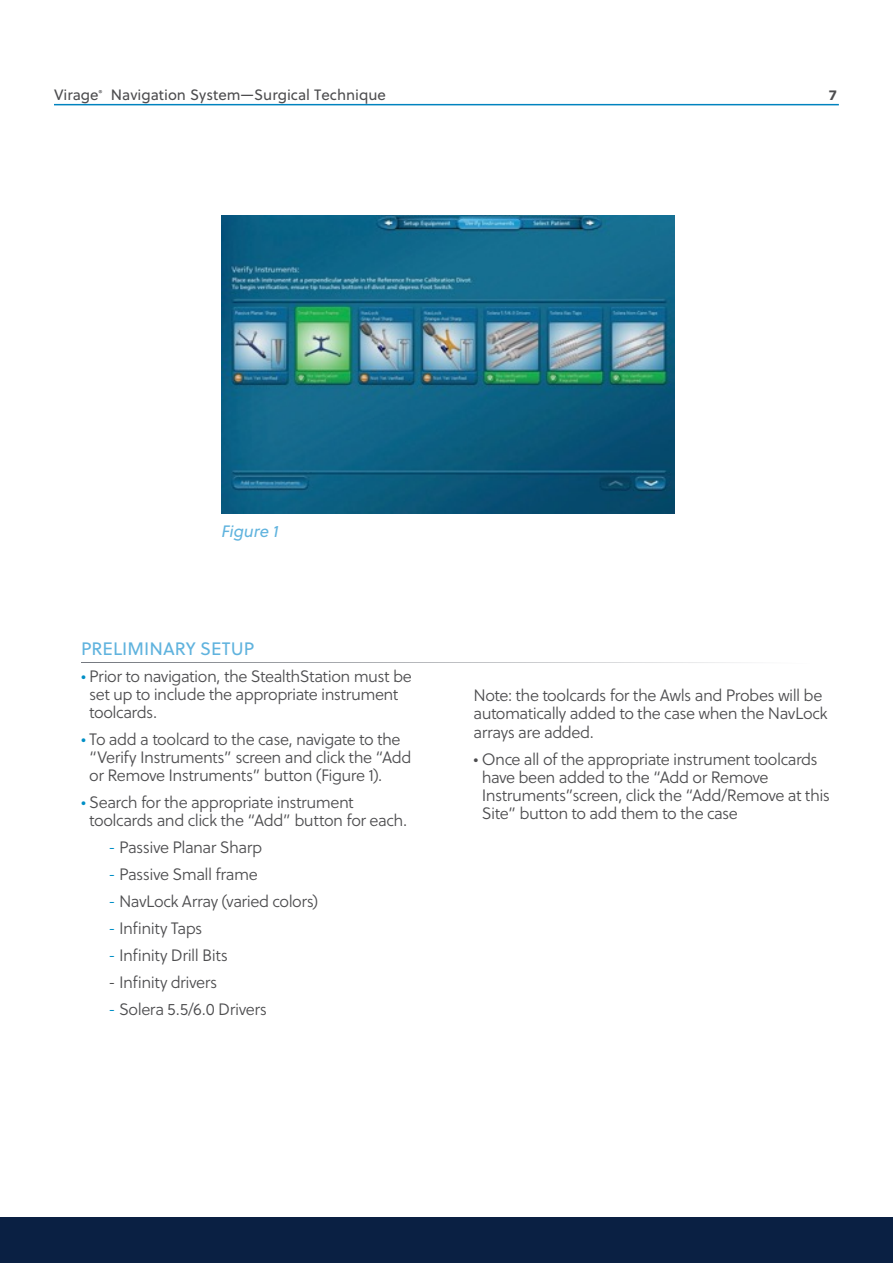
<style>
.page{position:relative;width:893px;height:1263px;background:#fff}
.page>*{position:absolute;margin:0;border:0;box-sizing:border-box;transform-origin:0 0}
.t1{font:18px "Soleil";letter-spacing:.005em;color:#60b3de}
.t2{font:16.5px/18px "Soleil Lt";letter-spacing:-.03em;color:#4d4d4f}
.t3{font:italic 16.5px "Soleil";letter-spacing:-.005em;color:#60b3de}
.t4{font:15px "Soleil";color:#4d4d4f}
.t5{font:700 15px "Slate Pro";color:#4d4d4f}
.s1{color:#008fc6}
</style>
<div class="page">
<hr style="left:54px;top:104px;width:785px;height:1px;background:#0083bf">
<img style="left:221px;top:216px;width:453px;height:297px">
<svg style="left:81px;top:662px;width:667px;height:1px"></svg>
<div style="left:0;top:1217px;width:893px;height:46px;background:#0a2043"></div>
<p class="t4" style="left:54px;top:85px;width:333px">Virage<sup>®</sup> Navigation System—Surgical Technique</p>
<p class="t5" style="left:828px;top:87px;width:10px">7</p>
<p class="t3" style="left:221px;top:521px;width:59px">Figure 1</p>
<p class="t1" style="left:81px;top:638px;width:175px">PRELIMINARY SETUP</p>
<p class="t2" style="left:89px;top:668px;width:324px;text-indent:-8px"><span class="s1">•</span> Prior to navigation, the StealthStation must be set up to include the appropriate instrument toolcards.</p>
<p class="t2" style="left:89px;top:731px;width:324px;text-indent:-8px"><span class="s1">•</span> To add a toolcard to the case, navigate to the “Verify Instruments” screen and click the “Add or Remove Instruments” button (Figure 1).</p>
<p class="t2" style="left:89px;top:794px;width:319px;text-indent:-8px"><span class="s1">•</span> Search for the appropriate instrument toolcards and click the “Add” button for each.</p>
<p class="t2" style="left:108px;top:839px;width:156px"><span class="s1">-</span> Passive Planar Sharp</p>
<p class="t2" style="left:108px;top:866px;width:151px"><span class="s1">-</span> Passive Small frame</p>
<p class="t2" style="left:108px;top:893px;width:212px"><span class="s1">-</span> NavLock Array (varied colors)</p>
<p class="t2" style="left:108px;top:920px;width:96px"><span class="s1">-</span> Infinity Taps</p>
<p class="t2" style="left:108px;top:947px;width:121px"><span class="s1">-</span> Infinity Drill Bits</p>
<p class="t2" style="left:108px;top:974px;width:111px">- Infinity drivers</p>
<p class="t2" style="left:108px;top:1001px;width:161px"><span class="s1">-</span> Solera 5.5/6.0 Drivers</p>
<p class="t2" style="left:473px;top:687px;width:356px">Note: the toolcards for the Awls and Probes will be automatically added to the case when the NavLock arrays are added.</p>
<p class="t2" style="left:482px;top:750px;width:350px;text-indent:-8px">• Once all of the appropriate instrument toolcards have been added to the “Add or Remove Instruments”screen, click the “Add/Remove at this Site” button to add them to the case</p>
</div>
